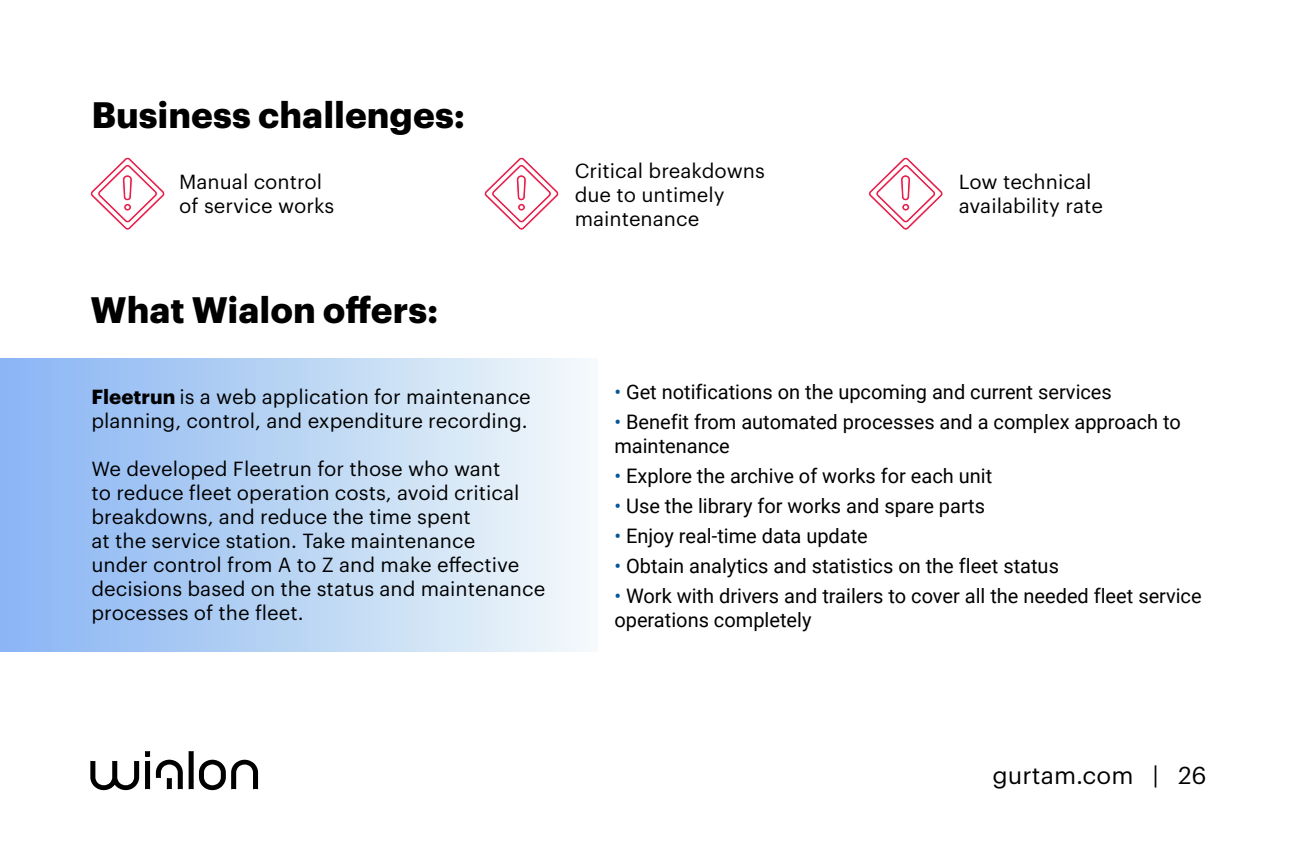
<style>
.page{position:relative;width:1296px;height:864px;background:#fff}
.page>*{position:absolute;margin:0;border:0;box-sizing:border-box;transform-origin:0 0}
.t1{font:700 36px "Graphik LCG";color:#000}
.t2{font:24px "Graphik LCG";color:#000}
.t3{font:20px/24px "Graphik LCG";color:#000}
.t4{font:20px/24px "Roboto";color:#000}
.s1{font-weight:700}
.s2{color:#04579b}
</style>
<div class="page">
<svg style="left:90px;top:761px;width:49px;height:30px"></svg>
<svg style="left:145px;top:751px;width:5px;height:38px"></svg>
<svg style="left:189px;top:751px;width:69px;height:39px"></svg>
<svg style="left:156px;top:760px;width:27px;height:29px"></svg>
<svg style="left:484px;top:157px;width:75px;height:74px"></svg>
<svg style="left:869px;top:157px;width:74px;height:74px"></svg>
<svg style="left:90px;top:157px;width:75px;height:74px"></svg>
<h1 class="t1" style="left:91px;top:87px;width:375px">Business challenges:</h1>
<p class="t3" style="left:575px;top:157px;width:192px">Critical breakdowns due to untimely maintenance</p>
<p class="t3" style="left:179px;top:168px;width:157px">Manual control of service works</p>
<p class="t3" style="left:959px;top:168px;width:146px">Low technical availability rate</p>
<h1 class="t1" style="left:91px;top:282px;width:350px">What Wialon offers:</h1>
<p class="t3" style="left:91px;top:383px;width:441px"><span class="s1">Fleetrun</span> is a web application for maintenance planning, control, and expenditure recording.</p>
<p class="t3" style="left:91px;top:455px;width:455px">We developed Fleetrun for those who want<br>to reduce fleet operation costs, avoid critical breakdowns, and reduce the time spent<br>at the service station. Take maintenance<br>under control from A to Z and make effective decisions based on the status and maintenance processes of the fleet.</p>
<p class="t4" style="left:614px;top:380px;width:499px"><span class="s2">•</span> Get notifications on the upcoming and current services</p>
<p class="t4" style="left:614px;top:410px;width:568px"><span class="s2">•</span> Benefit from automated processes and a complex approach to maintenance</p>
<p class="t4" style="left:614px;top:464px;width:379px"><span class="s2">•</span> Explore the archive of works for each unit</p>
<p class="t4" style="left:614px;top:494px;width:372px"><span class="s2">•</span> Use the library for works and spare parts</p>
<p class="t4" style="left:614px;top:524px;width:255px"><span class="s2">•</span> Enjoy real-time data update</p>
<p class="t4" style="left:614px;top:554px;width:446px"><span class="s2">•</span> Obtain analytics and statistics on the fleet status</p>
<p class="t4" style="left:614px;top:584px;width:589px"><span class="s2">•</span> Work with drivers and trailers to cover all the needed fleet service operations completely</p>
<p class="t2" style="left:993px;top:758px;width:215px">gurtam.com | 26</p>
</div>
